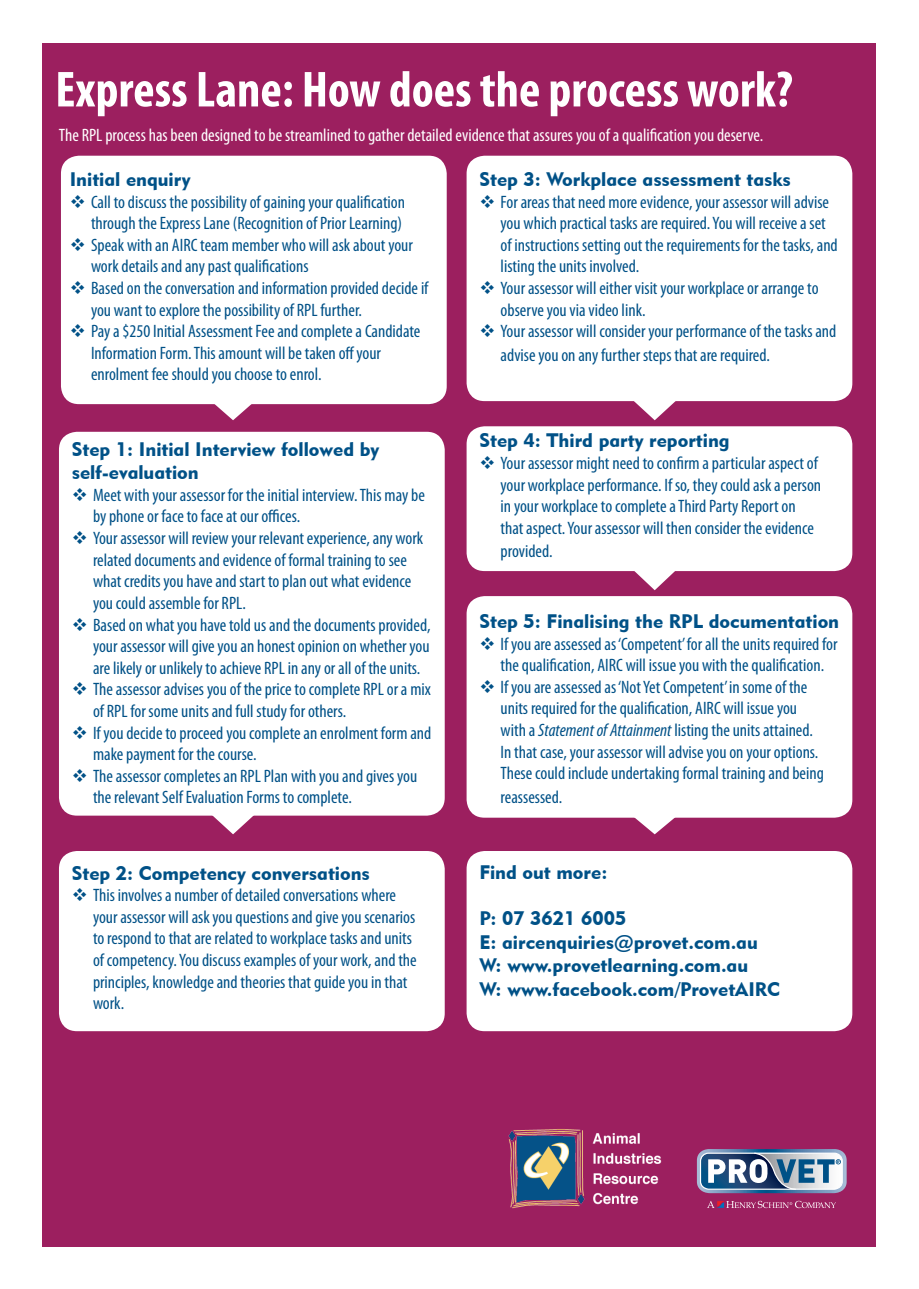
<style>
.page{position:relative;width:919px;height:1289px;background:#fff}
.page>*{position:absolute;margin:0;border:0;box-sizing:border-box;transform-origin:0 0}
.t1{font:700 condensed 51px "Myriad Pro";color:#fff}
.t2{font:19.5px/23.4px "Geometric 415 BT Black A";color:#005187}
.t3{font:condensed 18px/21.6px "Myriad Pro";color:#005187}
.t4{font:condensed 18px "Myriad Pro";color:#fff}
.s1{font-style:italic}
</style>
<div class="page">
<div style="left:43px;top:43px;width:833px;height:1203px;background:#9c1f5f"></div>
<img style="left:508px;top:1129px;width:153px;height:79px">
<svg style="left:696px;top:1149px;width:150px;height:44px;background:#8199b3"></svg>
<svg style="left:707px;top:1200px;width:128px;height:8px"></svg>
<div style="left:59px;top:851px;width:385px;height:180px;background:#fff;border-radius:18px"></div>
<div style="left:466px;top:851px;width:386px;height:180px;background:#fff;border-radius:18px"></div>
<div style="left:61px;top:156px;width:385px;height:248px;background:#fff;border-radius:18px"></div>
<svg style="left:204px;top:404px;width:58px;height:16px"></svg>
<div style="left:466px;top:156px;width:386px;height:245px;background:#fff;border-radius:18px"></div>
<svg style="left:625px;top:401px;width:59px;height:19px"></svg>
<div style="left:59px;top:432px;width:385px;height:383px;background:#fff;border-radius:18px"></div>
<svg style="left:204px;top:815px;width:58px;height:19px"></svg>
<div style="left:466px;top:596px;width:386px;height:221px;background:#fff;border-radius:18px"></div>
<svg style="left:625px;top:817px;width:59px;height:17px"></svg>
<div style="left:466px;top:426px;width:386px;height:145px;background:#fff;border-radius:18px"></div>
<svg style="left:625px;top:571px;width:59px;height:19px"></svg>
<h1 class="t1" style="left:55px;top:58px;width:739px">Express Lane: How does the process work?</h1>
<p class="t4" style="left:59px;top:124px;width:705px">The RPL process has been designed to be streamlined to gather detailed evidence that assures you of a qualification you deserve.</p>
<p class="t2" style="left:70px;top:167px;width:122px">Initial enquiry</p>
<p class="t3" style="left:91px;top:190px;width:339px">Call to discuss the possibility of gaining your qualification through the Express Lane (Recognition of Prior Learning)<br>Speak with an AIRC team member who will ask about your work details and any past qualifications<br>Based on the conversation and information provided decide if you want to explore the possibility of RPL further.<br>Pay a $250 Initial Assessment Fee and complete a Candidate Information Form. This amount will be taken off your enrolment fee should you choose to enrol.</p>
<p class="t2" style="left:72px;top:437px;width:309px">Step 1: Initial Interview followed by self-evaluation</p>
<p class="t3" style="left:93px;top:484px;width:340px">Meet with your assessor for the initial interview. This may be by phone or face to face at our offices.<br>Your assessor will review your relevant experience, any work related documents and evidence of formal training to see what credits you have and start to plan out what evidence you could assemble for RPL.<br>Based on what you have told us and the documents provided, your assessor will give you an honest opinion on whether you are likely or unlikely to achieve RPL in any or all of the units.<br>The assessor advises you of the price to complete RPL or a mix of RPL for some units and full study for others.<br>If you decide to proceed you complete an enrolment form and make payment for the course.<br>The assessor completes an RPL Plan with you and gives you the relevant Self Evaluation Forms to complete.</p>
<p class="t2" style="left:72px;top:860px;width:299px">Step 2: Competency conversations</p>
<p class="t3" style="left:93px;top:884px;width:325px">This involves a number of detailed conversations where your assessor will ask you questions and give you scenarios to respond to that are related to workplace tasks and units of competency. You discuss examples of your work, and the principles, knowledge and theories that guide you in that work.</p>
<p class="t2" style="left:479px;top:167px;width:313px">Step 3: Workplace assessment tasks</p>
<p class="t3" style="left:500px;top:190px;width:338px">For areas that need more evidence, your assessor will advise you which practical tasks are required. You will receive a set of instructions setting out the requirements for the tasks, and listing the units involved.<br>Your assessor will either visit your workplace or arrange to observe you via video link.<br>Your assessor will consider your performance of the tasks and</p>
<p class="t3" style="left:500px;top:343px;width:271px">advise you on any further steps that are required.</p>
<p class="t2" style="left:479px;top:428px;width:252px">Step 4: Third party reporting</p>
<p class="t3" style="left:500px;top:452px;width:322px">Your assessor might need to confirm a particular aspect of your workplace performance. If so, they could ask a person in your workplace to complete a Third Party Report on that aspect. Your assessor will then consider the evidence</p>
<p class="t3" style="left:500px;top:540px;width:53px">provided.</p>
<p class="t2" style="left:479px;top:609px;width:361px">Step 5: Finalising the RPL documentation</p>
<p class="t3" style="left:500px;top:632px;width:338px">If you are assessed as ‘Competent’ for all the units required for the qualification, AIRC will issue you with the qualification.<br>If you are assessed as ‘Not Yet Competent’ in some of the units required for the qualification, AIRC will issue you<br>with a <span class="s1">Statement of Attainment</span> listing the units attained.<br>In that case, your assessor will advise you on your options.<br>These could include undertaking formal training and being</p>
<p class="t3" style="left:500px;top:785px;width:63px">reassessed.</p>
<p class="t2" style="left:479px;top:859px;width:130px">Find out more:</p>
<p class="t2" style="left:479px;top:906px;width:302px">P: 07 3621 6005<br>E: aircenquiries@provet.com.au<br>W: www.provetlearning.com.au<br>W: www.facebook.com/ProvetAIRC</p>
</div>
